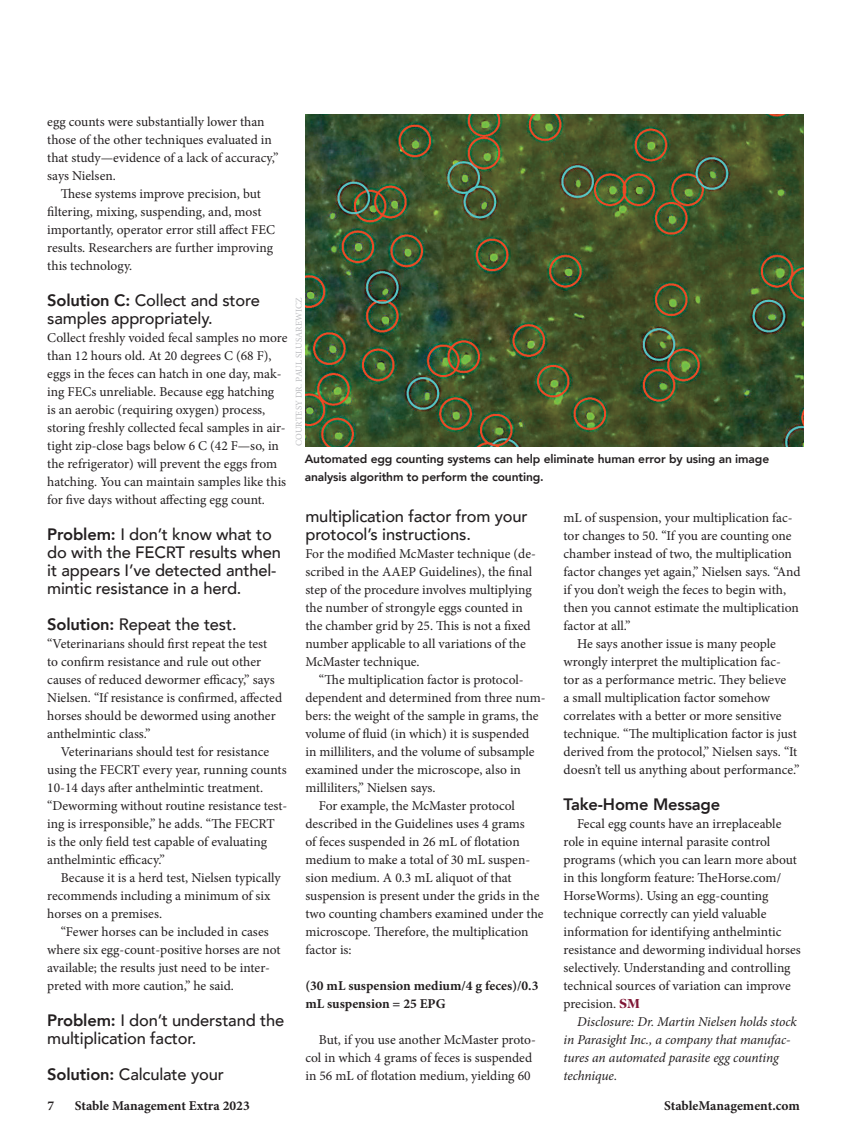
<style>
.page{position:relative;width:851px;height:1134px;background:#fff}
.page>*{position:absolute;margin:0;border:0;box-sizing:border-box;transform-origin:0 0}
.Subhead{font:500 16.5px/18px "Avenir";letter-spacing:-.01em;color:#231f20}
.Subhead-2{font:800 16.5px "Avenir";letter-spacing:-.01em;color:#231f20}
.Body_Copy{font:13.5px/18px "Minion Pro";color:#231f20}
.Body_Copy-2{font:italic 13.5px/18px "Minion Pro";letter-spacing:-.01em;color:#231f20}
.Body_Copy-3{font:700 13.5px/18px "Minion Pro";color:#231f20}
.t1{font:800 12px/18px "Avenir";letter-spacing:-.01em;color:#231f20}
.photo_credit{font:9px "Minion Pro";color:#bcbdc0}
.s1{font-weight:800}
.s2{font-family:"Dejanire Headline";font-weight:700;color:#7f1635}
</style>
<div class="page">
<img style="left:305px;top:114px;width:498px;height:332px">
<p class="Body_Copy" style="left:47px;top:113px;width:233px">egg counts were substantially lower than those of the other techniques evaluated in that study—evidence of a lack of accuracy,” says Nielsen.</p>
<p class="Body_Copy" style="left:47px;top:185px;width:229px;text-indent:14px">These systems improve precision, but filtering, mixing, suspending, and, most importantly, operator error still affect FEC results. Researchers are further improving this technology.</p>
<p class="Subhead" style="left:47px;top:290px;width:214px"><span class="s1">Solution C:</span> Collect and store samples appropriately.</p>
<p class="Body_Copy" style="left:47px;top:329px;width:241px">Collect freshly voided fecal samples no more than 12 hours old. At 20 degrees C (68 F), eggs in the feces can hatch in one day, mak&shy;ing FECs unreliable. Because egg hatching<br>is an aerobic (requiring oxygen) process, storing freshly collected fecal samples in air&shy;tight zip-close bags below 6 C (42 F—so, in the refrigerator) will prevent the eggs from hatching. You can maintain samples like this for five days without affecting egg count.</p>
<p class="Subhead" style="left:47px;top:524px;width:235px"><span class="s1">Problem:</span> I don’t know what to do with the FECRT results when it appears I’ve detected anthel&shy;mintic resistance in a herd.</p>
<p class="Subhead" style="left:47px;top:614px;width:191px"><span class="s1">Solution:</span> Repeat the test.</p>
<p class="Body_Copy" style="left:47px;top:635px;width:236px">“Veterinarians should first repeat the test<br>to confirm resistance and rule out other causes of reduced dewormer efficacy,” says Nielsen. “If resistance is confirmed, affected horses should be dewormed using another anthelmintic class.”</p>
<p class="Body_Copy" style="left:47px;top:743px;width:242px;text-indent:14px">Veterinarians should test for resistance using the FECRT every year, running counts 10-14 days after anthelmintic treatment. “Deworming without routine resistance test&shy;ing is irresponsible,” he adds. “The FECRT<br>is the only field test capable of evaluating anthelmintic efficacy.”</p>
<p class="Body_Copy" style="left:47px;top:869px;width:235px;text-indent:14px">Because it is a herd test, Nielsen typically recommends including a minimum of six horses on a premises.</p>
<p class="Body_Copy" style="left:47px;top:923px;width:235px;text-indent:14px">“Fewer horses can be included in cases where six egg-count-positive horses are not available; the results just need to be inter&shy;preted with more caution,” he said.</p>
<p class="Subhead" style="left:47px;top:1010px;width:238px"><span class="s1">Problem:</span> I don’t understand the multiplication factor.</p>
<p class="Subhead" style="left:47px;top:1064px;width:178px"><span class="s1">Solution:</span> Calculate your</p>
<p class="photo_credit" style="left:293px;top:446px;width:150px;rotate:-90deg">COURTESY DR. PAUL SLUSAREWICZ</p>
<p class="t1" style="left:305px;top:450px;width:466px">Automated egg counting systems can help eliminate human error by using an image analysis algorithm to perform the counting.</p>
<p class="Subhead" style="left:305px;top:506px;width:224px">multiplication factor from your protocol’s instructions.</p>
<p class="Body_Copy" style="left:305px;top:545px;width:232px">For the modified McMaster technique (de&shy;scribed in the AAEP Guidelines), the final step of the procedure involves multiplying the number of strongyle eggs counted in the chamber grid by 25. This is not a fixed number applicable to all variations of the McMaster technique.</p>
<p class="Body_Copy" style="left:305px;top:671px;width:242px;text-indent:14px">“The multiplication factor is protocol&shy;dependent and determined from three num&shy;bers: the weight of the sample in grams, the volume of fluid (in which) it is suspended<br>in milliliters, and the volume of subsample examined under the microscope, also in milliliters,” Nielsen says.</p>
<p class="Body_Copy" style="left:305px;top:797px;width:240px;text-indent:14px">For example, the McMaster protocol described in the Guidelines uses 4 grams<br>of feces suspended in 26 mL of flotation medium to make a total of 30 mL suspen&shy;sion medium. A 0.3 mL aliquot of that suspension is present under the grids in the two counting chambers examined under the microscope. Therefore, the multiplication factor is:</p>
<p class="Body_Copy-3" style="left:305px;top:977px;width:234px">(30 mL suspension medium/4 g feces)/0.3 mL suspension = 25 EPG</p>
<p class="Body_Copy" style="left:305px;top:1031px;width:232px;text-indent:14px">But, if you use another McMaster proto&shy;col in which 4 grams of feces is suspended in 56 mL of flotation medium, yielding 60</p>
<p class="Body_Copy" style="left:563px;top:509px;width:238px">mL of suspension, your multiplication fac&shy;tor changes to 50. “If you are counting one chamber instead of two, the multiplication factor changes yet again,” Nielsen says. “And if you don’t weigh the feces to begin with, then you cannot estimate the multiplication factor at all.”</p>
<p class="Body_Copy" style="left:563px;top:635px;width:238px;text-indent:14px">He says another issue is many people wrongly interpret the multiplication fac&shy;tor as a performance metric. They believe<br>a small multiplication factor somehow correlates with a better or more sensitive technique. “The multiplication factor is just derived from the protocol,” Nielsen says. “It doesn’t tell us anything about performance.”</p>
<p class="Subhead-2" style="left:563px;top:791px;width:158px">Take-Home Message</p>
<p class="Body_Copy" style="left:563px;top:815px;width:239px;text-indent:14px">Fecal egg counts have an irreplaceable role in equine internal parasite control programs (which you can learn more about in this longform feature: TheHorse.com/ HorseWorms). Using an egg-counting technique correctly can yield valuable information for identifying anthelmintic resistance and deworming individual horses selectively. Understanding and controlling technical sources of variation can improve precision. <span class="s2">SM</span></p>
<p class="Body_Copy-2" style="left:563px;top:1013px;width:234px;text-indent:14px">Disclosure: Dr. Martin Nielsen holds stock in Parasight Inc., a company that manufac&shy;tures an automated parasite egg counting technique.</p>
<p class="Body_Copy-3" style="left:47px;top:1097px;width:8px">7</p>
<p class="Body_Copy-3" style="left:75px;top:1097px;width:176px">Stable Management Extra 2023</p>
<p class="Body_Copy-3" style="left:664px;top:1097px;width:137px">StableManagement.com</p>
</div>
